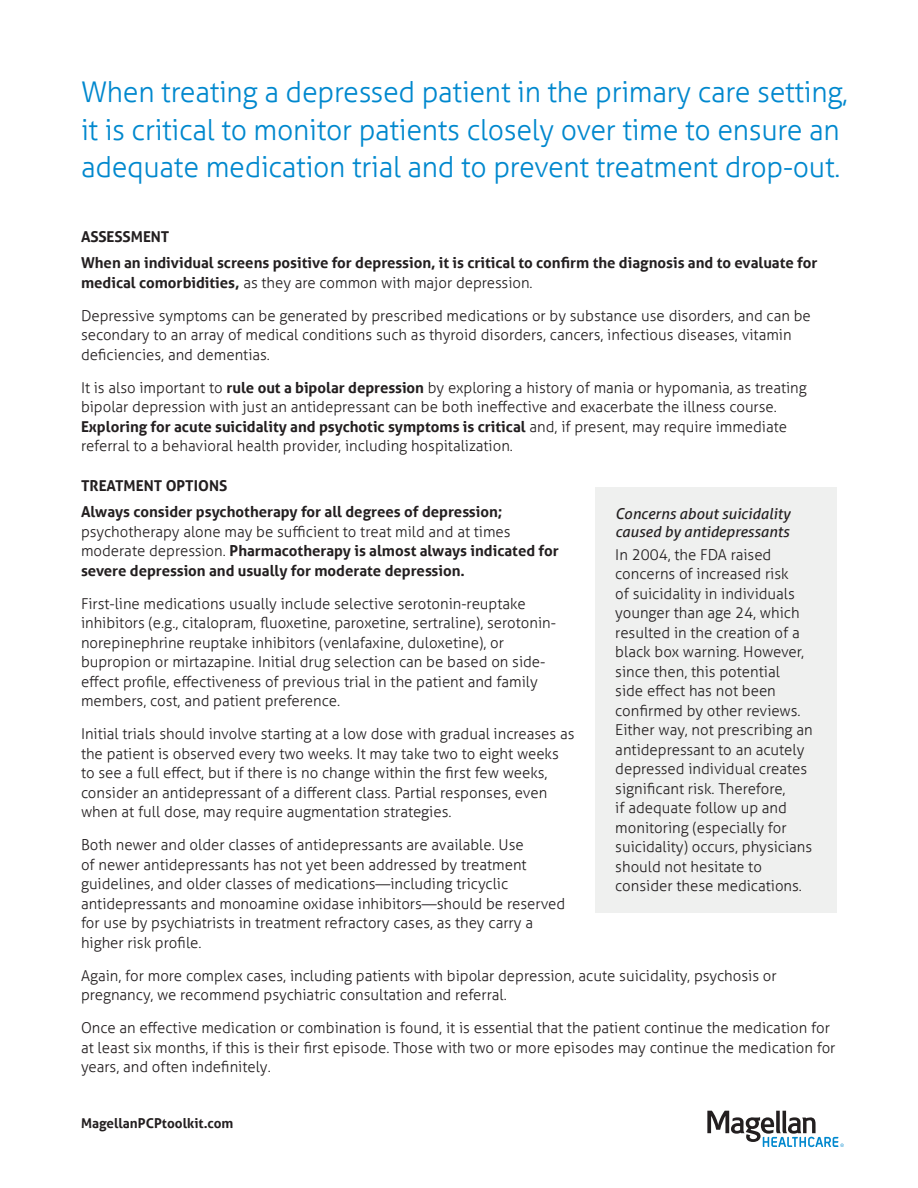
<style>
.page{position:relative;width:918px;height:1188px;background:#fff}
.page>*{position:absolute;margin:0;border:0;box-sizing:border-box;transform-origin:0 0}
.t1{font:300 28.5px/37.5px "Aller";letter-spacing:-.01em;color:#0088ce}
.t2{font:300 15px/19.5px "Aller";color:#231f20}
.t3{font:700 15px/26.2px "Aller";color:#231f20}
.t4{font:italic 15px/18px "Aller";color:#231f20}
.t5{font:700 13.5px "Aller";color:#231f20}
.s1{font-weight:700}
.s2{font-weight:300}
</style>
<div class="page">
<svg style="left:707px;top:1111px;width:137px;height:36px"></svg>
<div style="left:595px;top:487px;width:242px;height:425px;background:#eff0ef"></div>
<h1 class="t1" style="left:81px;top:73px;width:768px">When treating a depressed patient in the primary care setting, it is critical to monitor patients closely over time to ensure an adequate medication trial and to prevent treatment drop-out.</h1>
<p class="t3" style="left:81px;top:224px;width:738px">ASSESSMENT<br>When an individual screens positive for depression, it is critical to confirm the diagnosis and to evaluate for</p>
<p class="t2" style="left:81px;top:273px;width:453px"><span class="s1">medical comorbidities,</span> as they are common with major depression.</p>
<p class="t2" style="left:81px;top:306px;width:731px">Depressive symptoms can be generated by prescribed medications or by substance use disorders, and can be secondary to an array of medical conditions such as thyroid disorders, cancers, infectious diseases, vitamin deficiencies, and dementias.</p>
<p class="t2" style="left:81px;top:378px;width:727px">It is also important to <span class="s1">rule out a bipolar depression</span> by exploring a history of mania or hypomania, as treating bipolar depression with just an antidepressant can be both ineffective and exacerbate the illness course.<br><span class="s1">Exploring for acute suicidality and psychotic symptoms is critical</span> and, if present, may require immediate referral to a behavioral health provider, including hospitalization.</p>
<p class="t3" style="left:81px;top:473px;width:423px">TREATMENT OPTIONS<br>Always consider psychotherapy for all degrees of depression;</p>
<p class="t3" style="left:81px;top:522px;width:479px;line-height:19.5px"><span class="s2">psychotherapy alone may be sufficient to treat mild and at times moderate depression.</span> Pharmacotherapy is almost always indicated for severe depression and usually for moderate depression.</p>
<p class="t2" style="left:81px;top:594px;width:477px">First-line medications usually include selective serotonin-reuptake inhibitors (e.g., citalopram, fluoxetine, paroxetine, sertraline), serotonin&shy;norepinephrine reuptake inhibitors (venlafaxine, duloxetine), or bupropion or mirtazapine. Initial drug selection can be based on side&shy;effect profile, effectiveness of previous trial in the patient and family members, cost, and patient preference.</p>
<p class="t2" style="left:81px;top:724px;width:495px">Initial trials should involve starting at a low dose with gradual increases as the patient is observed every two weeks. It may take two to eight weeks to see a full effect, but if there is no change within the first few weeks, consider an antidepressant of a different class. Partial responses, even when at full dose, may require augmentation strategies.</p>
<p class="t2" style="left:81px;top:835px;width:486px">Both newer and older classes of antidepressants are available. Use<br>of newer antidepressants has not yet been addressed by treatment guidelines, and older classes of medications—including tricyclic antidepressants and monoamine oxidase inhibitors—should be reserved for use by psychiatrists in treatment refractory cases, as they carry a higher risk profile.</p>
<p class="t2" style="left:81px;top:966px;width:697px">Again, for more complex cases, including patients with bipolar depression, acute suicidality, psychosis or pregnancy, we recommend psychiatric consultation and referral.</p>
<p class="t2" style="left:81px;top:1018px;width:756px">Once an effective medication or combination is found, it is essential that the patient continue the medication for at least six months, if this is their first episode. Those with two or more episodes may continue the medication for years, and often indefinitely.</p>
<p class="t4" style="left:615px;top:505px;width:176px">Concerns about suicidality caused by antidepressants</p>
<p class="t2" style="left:615px;top:545px;width:199px">In 2004, the FDA raised concerns of increased risk<br>of suicidality in individuals younger than age 24, which resulted in the creation of a black box warning. However, since then, this potential<br>side effect has not been confirmed by other reviews.<br>Either way, not prescribing an antidepressant to an acutely depressed individual creates significant risk. Therefore,<br>if adequate follow up and monitoring (especially for suicidality) occurs, physicians should not hesitate to consider these medications.</p>
<p class="t5" style="left:81px;top:1115px;width:154px">MagellanPCPtoolkit.com</p>
</div>
